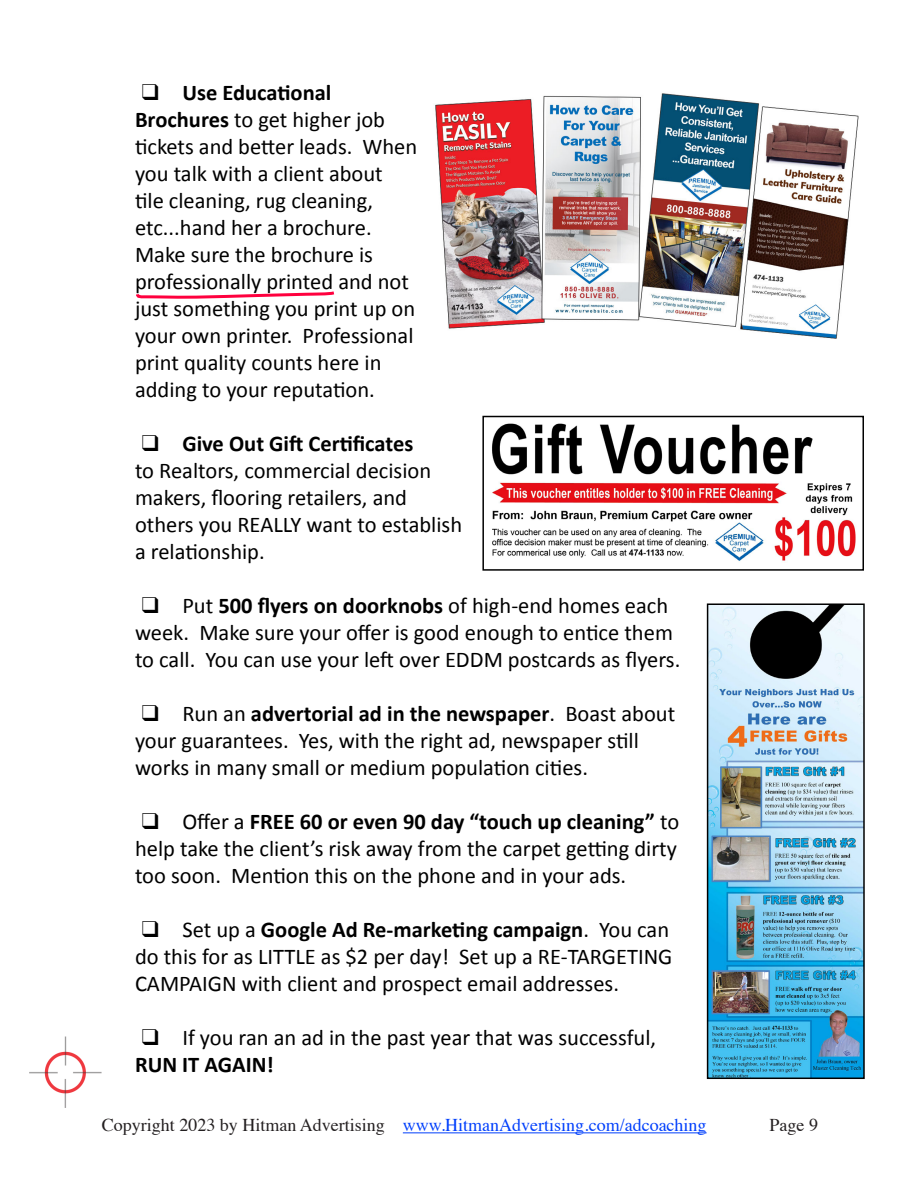
<style>
.page{position:relative;width:918px;height:1188px;background:#fff}
.page>*{position:absolute;margin:0;border:0;box-sizing:border-box;transform-origin:0 0}
.t1{font:22.5px/27px "Calibri";color:#000}
.t2{font:18px "Times";color:#003ffc}
.t3{font:18px "Times";color:#231f20}
.s1{font-weight:700}
.s2{color:#231f20}
</style>
<div class="page">
<hr style="left:403px;top:1132px;width:304px;height:1px;background:#003ffc">
<img style="left:29px;top:1037px;width:73px;height:70px">
<svg style="left:136px;top:291px;width:199px;height:8px"></svg>
<img style="left:435px;top:93px;width:424px;height:246px">
<img style="left:492px;top:423px;width:364px;height:138px">
<div style="left:482px;top:416px;width:382px;height:155px;border:2px solid #000"></div>
<img style="left:710px;top:606px;width:152px;height:470px">
<div style="left:707px;top:603px;width:158px;height:476px;border:2px solid #000"></div>
<p class="t1" style="left:135px;top:78px;width:284px;text-indent:7px">❑ <span class="s1">Use Educational<br>Brochures</span> to get higher job tickets and better leads. When you talk with a client about tile cleaning, rug cleaning, etc...hand her a brochure.<br>Make sure the brochure is professionally printed and not just something you print up on your own printer. Professional print quality counts here in adding to your reputation.</p>
<p class="t1" style="left:135px;top:429px;width:329px;text-indent:7px">❑ <span class="s1">Give Out Gift Certificates<br></span>to Realtors, commercial decision makers, flooring retailers, and others you REALLY want to establish a relationship.</p>
<p class="t1" style="left:135px;top:591px;width:547px;text-align:center">❑ Put <span class="s1">500 flyers on doorknobs</span> of high-end homes each week. Make sure your offer is good enough to entice them to call. You can use your left over EDDM postcards as flyers.</p>
<p class="t1" style="left:135px;top:699px;width:542px;text-indent:7px">❑ Run an <span class="s1">advertorial ad in the newspaper</span>. Boast about your guarantees. Yes, with the right ad, newspaper still works in many small or medium population cities.</p>
<p class="t1" style="left:135px;top:807px;width:546px;text-align:justify;text-indent:7px">❑ Offer a <span class="s1">FREE 60 or even 90 day “touch up cleaning”</span> to help take the client’s risk away from the carpet getting dirty too soon. Mention this on the phone and in your ads.</p>
<p class="t1" style="left:135px;top:915px;width:539px;text-indent:7px">❑ Set up a <span class="s1">Google Ad Re-marketing campaign</span>. You can do this for as LITTLE as $2 per day! Set up a RE-TARGETING<br>CAMPAIGN with client and prospect email addresses.</p>
<p class="t1" style="left:135px;top:1023px;width:523px;text-indent:7px">❑ If you ran an ad in the past year that was successful,<br><span class="s1">RUN IT AGAIN!</span></p>
<p class="t2" style="left:102px;top:1109px;width:606px"><span class="s2">Copyright 2023 by Hitman Advertising</span> www.HitmanAdvertising.com/adcoaching</p>
<p class="t3" style="left:770px;top:1109px;width:50px">Page 9</p>
</div>
